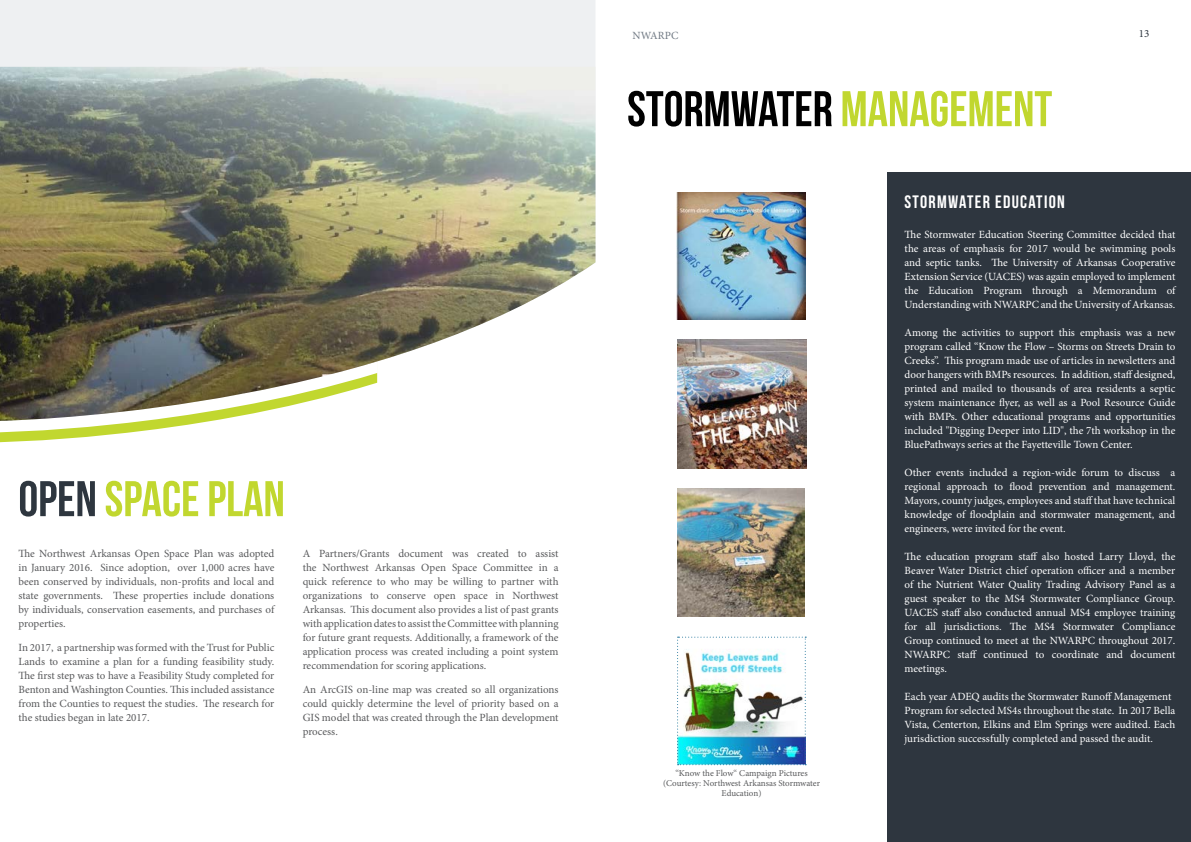
<style>
.page{position:relative;width:1191px;height:842px;background:#fff}
.page>*{position:absolute;margin:0;border:0;box-sizing:border-box;transform-origin:0 0}
.t1{font:50px "Bebas Neue";color:#000}
.t2{font:50px "Bebas Neue";color:#c1d72f}
.t3{font:18px "Bebas Neue";letter-spacing:.07em;color:#fff}
.t4{font:11px/14px "Minion Pro";color:#fff;text-align:justify}
.t5{font:11px/14px "Minion Pro";color:#58595b;text-align:justify}
.t6{font:11px "Minion Pro";letter-spacing:.01em;color:#707983}
.t7{font:11px "Minion Pro";color:#2e363f}
.t8{font:9px/10px "Minion Pro";letter-spacing:-.005em;color:#58595b;text-align:center}
.s1{color:#2e363f}
.s2{color:#c1d72f}
</style>
<div class="page">
<div style="left:887px;top:173px;width:304px;height:669px;background:#2e363f"></div>
<svg style="left:0;top:432px;width:133px;height:10px"></svg>
<svg style="left:8px;top:421px;width:203px;height:11px"></svg>
<div style="left:0;top:0;width:595px;height:67px;background:#eef0f2"></div>
<img style="left:0;top:67px;width:595px;height:354px">
<img style="left:677px;top:192px;width:128px;height:128px">
<img style="left:677px;top:340px;width:129px;height:129px">
<img style="left:677px;top:489px;width:127px;height:127px">
<img style="left:677px;top:637px;width:129px;height:128px">
<h1 class="t2" style="left:18px;top:471px;width:268px"><span class="s1">OPEN</span> SPACE PLAN</h1>
<p class="t5" style="left:18px;top:546px;width:257px">The Northwest Arkansas Open Space Plan was adopted in January 2016. Since adoption, over 1,000 acres have been conserved by individuals, non-profits and local and state governments. These properties include donations by individuals, conservation easements, and purchases of properties.</p>
<p class="t5" style="left:18px;top:640px;width:257px">In 2017, a partnership was formed with the Trust for Public Lands to examine a plan for a funding feasibility study.<br>The first step was to have a Feasibility Study completed for Benton and Washington Counties. This included assistance from the Counties to request the studies. The research for the studies began in late 2017.</p>
<p class="t5" style="left:303px;top:546px;width:257px">A Partners/Grants document was created to assist the Northwest Arkansas Open Space Committee in a quick reference to who may be willing to partner with organizations to conserve open space in Northwest Arkansas. This document also provides a list of past grants with application dates to assist the Committee with planning for future grant requests. Additionally, a framework of the application process was created including a point system recommendation for scoring applications.</p>
<p class="t5" style="left:303px;top:682px;width:257px">An ArcGIS on-line map was created so all organizations could quickly determine the level of priority based on a GIS model that was created through the Plan development process.</p>
<p class="t6" style="left:632px;top:28px;width:47px">NWARPC</p>
<p class="t7" style="left:1138px;top:26px;width:12px">13</p>
<h1 class="t1" style="left:627px;top:81px;width:426px">STORMWATER <span class="s2">MANAGEMENT</span></h1>
<h2 class="t3" style="left:904px;top:192px;width:162px">STORMWATER EDUCATION</h2>
<p class="t8" style="left:663px;top:768px;width:158px">“Know the Flow“ Campaign Pictures (Courtesy: Northwest Arkansas Stormwater<br>Education)</p>
<p class="t4" style="left:904px;top:228px;width:272px">The Stormwater Education Steering Committee decided that the areas of emphasis for 2017 would be swimming pools and septic tanks. The University of Arkansas Cooperative Extension Service (UACES) was again employed to implement the Education Program through a Memorandum of Understanding with NWARPC and the University of Arkansas.</p>
<p class="t4" style="left:904px;top:326px;width:272px">Among the activities to support this emphasis was a new program called “Know the Flow – Storms on Streets Drain to Creeks”. This program made use of articles in newsletters and door hangers with BMPs resources. In addition, staff designed, printed and mailed to thousands of area residents a septic system maintenance flyer, as well as a Pool Resource Guide with BMPs. Other educational programs and opportunities included "Digging Deeper into LID", the 7th workshop in the BluePathways series at the Fayetteville Town Center.</p>
<p class="t4" style="left:904px;top:466px;width:272px">Other events included a region-wide forum to discuss a regional approach to flood prevention and management.<br>Mayors, county judges, employees and staff that have technical knowledge of floodplain and stormwater management, and engineers, were invited for the event.</p>
<p class="t4" style="left:904px;top:550px;width:272px">The education program staff also hosted Larry Lloyd, the Beaver Water District chief operation officer and a member of the Nutrient Water Quality Trading Advisory Panel as a guest speaker to the MS4 Stormwater Compliance Group.<br>UACES staff also conducted annual MS4 employee training for all jurisdictions. The MS4 Stormwater Compliance Group continued to meet at the NWARPC throughout 2017.<br>NWARPC staff continued to coordinate and document meetings.</p>
<p class="t4" style="left:904px;top:690px;width:272px;text-align:left">Each year ADEQ audits the Stormwater Runoff Management Program for selected MS4s throughout the state. In 2017 Bella Vista, Centerton, Elkins and Elm Springs were audited. Each jurisdiction successfully completed and passed the audit.</p>
</div>
